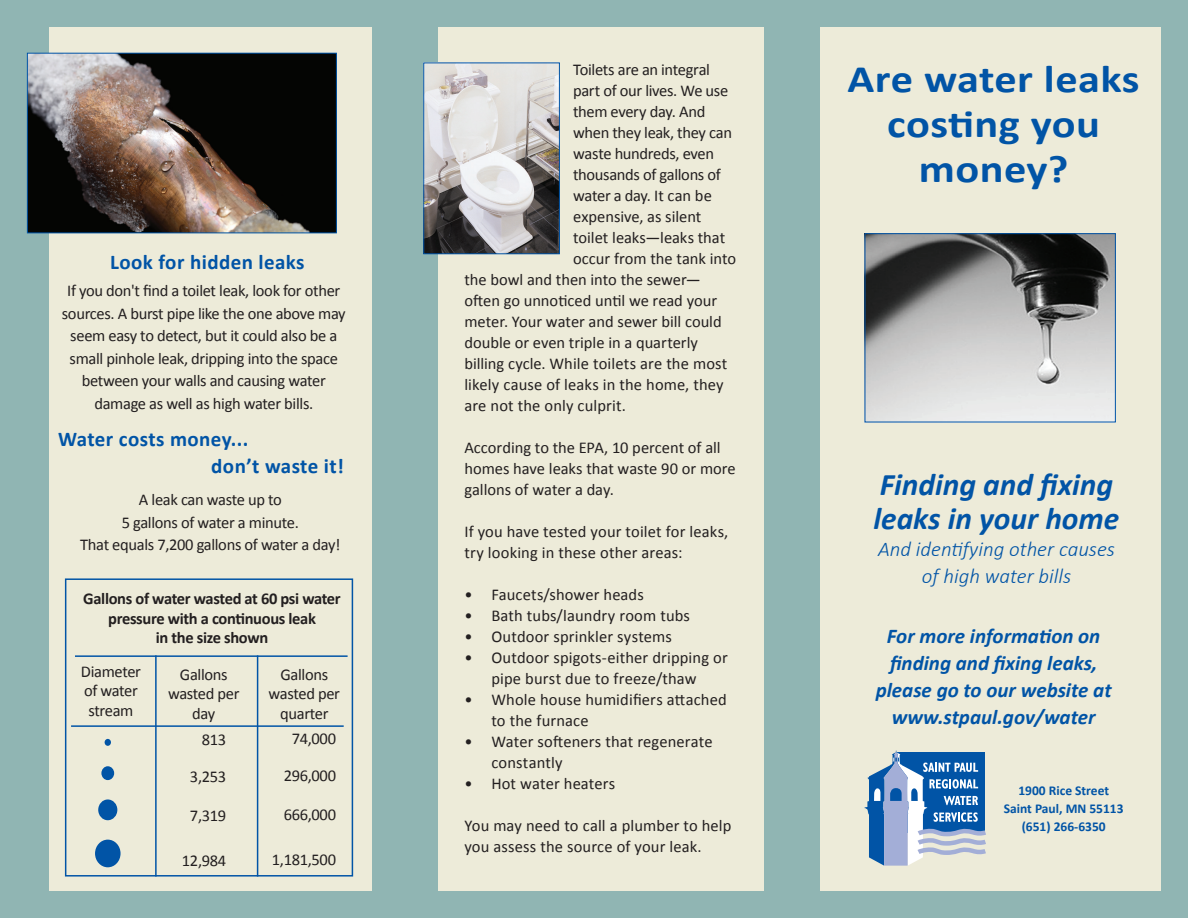
<style>
.page{position:relative;width:1188px;height:918px;background:#90b5b3}
.page>*{position:absolute;margin:0;border:0;box-sizing:border-box;transform-origin:0 0}
.t1{font:700 39px/45px "Calibri";letter-spacing:.01em;color:#0154a6;text-align:center;scale:1.14 1}
.t2{font:italic 700 31.5px/34.5px "Calibri";color:#0154a6}
.t3{font:italic 700 21px/27px "Calibri";color:#0154a6;text-align:center}
.t4{font:700 21px "Calibri";letter-spacing:.02em;color:#0154a6}
.t5{font:italic 300 21px/27px "Calibri";color:#0154a6;text-align:center}
.t6{font:16.5px/21px "Calibri";letter-spacing:-.005em;color:#231f20}
.t7{font:700 16.5px/19.5px "Calibri";letter-spacing:-.02em;color:#231f20;text-align:center}
.t8{font:700 13.5px/18px "Calibri";color:#0154a6;text-align:center}
</style>
<div class="page">
<div style="left:49px;top:27px;width:323px;height:864px;background:#edebd9"></div>
<div style="left:438px;top:27px;width:326px;height:864px;background:#edebd9"></div>
<div style="left:821px;top:27px;width:340px;height:864px;background:#edebd9"></div>
<img style="left:867px;top:235px;width:247px;height:185px">
<div style="left:865px;top:233px;width:251px;height:189px;border:1px solid #0154a6"></div>
<img style="left:425px;top:65px;width:133px;height:187px">
<div style="left:423px;top:63px;width:137px;height:191px;border:1px solid #0154a6"></div>
<svg style="left:865px;top:751px;width:121px;height:115px"></svg>
<img style="left:29px;top:55px;width:306px;height:176px">
<div style="left:27px;top:53px;width:310px;height:180px;border:1px solid #0154a6"></div>
<hr style="left:155px;top:655px;width:2px;height:222px;background:#0154a6">
<hr style="left:257px;top:655px;width:1px;height:222px;background:#0154a6">
<hr style="left:71px;top:725px;width:273px;height:2px;background:#0154a6">
<hr style="left:75px;top:655px;width:273px;height:2px;background:#0154a6">
<div style="left:65px;top:578px;width:288px;height:299px;border:2px solid #0154a6"></div>
<div style="left:105px;top:739px;width:6px;height:7px;background:#0154a6;border-radius:50%"></div>
<div style="left:101px;top:766px;width:13px;height:14px;background:#0154a6;border-radius:50%"></div>
<div style="left:98px;top:799px;width:19px;height:21px;background:#0154a6;border-radius:50%"></div>
<div style="left:95px;top:840px;width:26px;height:27px;background:#0154a6;border-radius:50%"></div>
<p class="t4" style="left:110px;top:249px;width:196px">Look for hidden leaks</p>
<p class="t6" style="left:62px;top:280px;width:285px;line-height:22.5px;text-align:center">If you don't find a toilet leak, look for other sources. A burst pipe like the one above may seem easy to detect, but it could also be a small pinhole leak, dripping into the space between your walls and causing water damage as well as high water bills.</p>
<p class="t4" style="left:58px;top:425px;width:192px">Water costs money...</p>
<p class="t4" style="left:211px;top:452px;width:134px">don’t waste it!</p>
<p class="t6" style="left:80px;top:489px;width:262px;line-height:22.5px;text-align:center">A leak can waste up to<br>5 gallons of water a minute.<br>That equals 7,200 gallons of water a day!</p>
<p class="t7" style="left:83px;top:589px;width:259px">Gallons of water wasted at 60 psi water pressure with a continuous leak<br>in the size shown</p>
<p class="t6" style="left:81px;top:662px;width:62px;line-height:19.5px">Diameter of water stream</p>
<p class="t6" style="left:168px;top:664px;width:73px;line-height:19.5px;text-align:center">Gallons wasted per day</p>
<p class="t6" style="left:202px;top:729px;width:26px">813</p>
<p class="t6" style="left:190px;top:766px;width:38px">3,253</p>
<p class="t6" style="left:190px;top:805px;width:38px">7,319</p>
<p class="t6" style="left:182px;top:850px;width:46px">12,984</p>
<p class="t6" style="left:269px;top:664px;width:73px;line-height:19.5px;text-align:center">Gallons wasted per quarter</p>
<p class="t6" style="left:292px;top:728px;width:46px">74,000</p>
<p class="t6" style="left:284px;top:765px;width:54px">296,000</p>
<p class="t6" style="left:284px;top:804px;width:54px">666,000</p>
<p class="t6" style="left:272px;top:849px;width:66px">1,181,500</p>
<p class="t6" style="left:573px;top:59px;width:165px">Toilets are an integral part of our lives. We use them every day. And when they leak, they can waste hundreds, even thousands of gallons of water a day. It can be expensive, as silent toilet leaks—leaks that occur from the tank into</p>
<p class="t6" style="left:464px;top:269px;width:265px">the bowl and then into the sewer— often go unnoticed until we read your meter. Your water and sewer bill could double or even triple in a quarterly billing cycle. While toilets are the most likely cause of leaks in the home, they are not the only culprit.</p>
<p class="t6" style="left:464px;top:437px;width:273px">According to the EPA, 10 percent of all homes have leaks that waste 90 or more gallons of water a day.</p>
<p class="t6" style="left:464px;top:521px;width:266px">If you have tested your toilet for leaks, try looking in these other areas:</p>
<p class="t6" style="left:464px;top:584px;width:181px">• Faucets/shower heads</p>
<p class="t6" style="left:464px;top:605px;width:227px">• Bath tubs/laundry room tubs</p>
<p class="t6" style="left:464px;top:626px;width:209px">• Outdoor sprinkler systems</p>
<p class="t6" style="left:464px;top:647px;width:265px;text-align:center">• Outdoor spigots-either dripping or pipe burst due to freeze/thaw</p>
<p class="t6" style="left:491px;top:689px;width:237px;text-indent:-27px">• Whole house humidifiers attached to the furnace</p>
<p class="t6" style="left:491px;top:731px;width:223px;text-indent:-27px">• Water softeners that regenerate constantly</p>
<p class="t6" style="left:464px;top:773px;width:152px">• Hot water heaters</p>
<p class="t6" style="left:464px;top:815px;width:269px">You may need to call a plumber to help you assess the source of your leak.</p>
<h1 class="t1" style="left:848px;top:57px;width:258px">Are water leaks costing you money?</h1>
<h2 class="t2" style="left:873px;top:467px;width:247px">Finding and fixing leaks in your home</h2>
<p class="t5" style="left:878px;top:535px;width:238px">And identifying other causes of high water bills</p>
<p class="t3" style="left:876px;top:623px;width:237px">For more information on finding and fixing leaks, please go to our website at www.stpaul.gov/water</p>
<p class="t8" style="left:1004px;top:781px;width:121px">1900 Rice Street<br>Saint Paul, MN 55113 (651) 266-6350</p>
</div>
